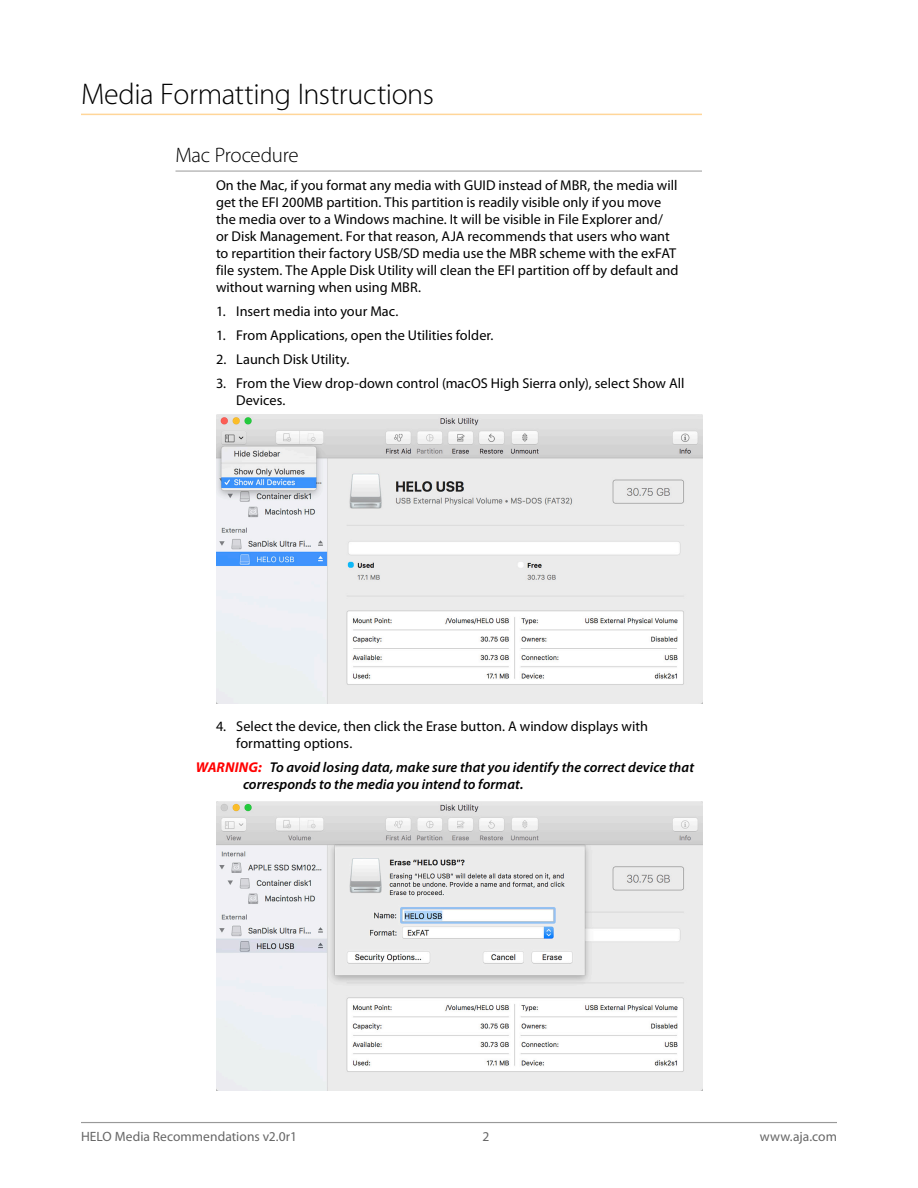
<style>
.page{position:relative;width:918px;height:1188px;background:#fff}
.page>*{position:absolute;margin:0;border:0;box-sizing:border-box;transform-origin:0 0}
._1Head{font:300 30px "Myriad Pro";letter-spacing:-.015em;color:#000}
._3Head{font:300 21px "Myriad Pro";letter-spacing:-.015em;color:#000}
.Body{font:14.25px/17.1px "Myriad Pro";color:#000}
.WARNING{font:italic 600 14.25px/17.1px "Myriad Pro";letter-spacing:.005em;color:#000}
.t1{font:13.5px "Myriad Pro";letter-spacing:.005em;color:#666}
.s1{font-weight:700;color:#f00}
</style>
<div class="page">
<hr style="left:81px;top:1122px;width:756px;height:1px;background:#999">
<hr style="left:81px;top:114px;width:621px;height:1px;background:#ffd699">
<hr style="left:176px;top:171px;width:526px;height:1px;background:#999">
<img style="left:216px;top:414px;width:486px;height:290px">
<img style="left:216px;top:802px;width:486px;height:289px">
<p class="_1Head" style="left:81px;top:77px;width:354px">Media Formatting Instructions</p>
<p class="_3Head" style="left:176px;top:144px;width:125px">Mac Procedure</p>
<p class="Body" style="left:216px;top:176px;width:464px">On the Mac, if you format any media with GUID instead of MBR, the media will get the EFI 200MB partition. This partition is readily visible only if you move the media over to a Windows machine. It will be visible in File Explorer and/ or Disk Management. For that reason, AJA recommends that users who want to repartition their factory USB/SD media use the MBR scheme with the exFAT file system. The Apple Disk Utility will clean the EFI partition off by default and without warning when using MBR.</p>
<p class="Body" style="left:216px;top:303px;width:184px">1. Insert media into your Mac.</p>
<p class="Body" style="left:216px;top:326px;width:279px">1. From Applications, open the Utilities folder.</p>
<p class="Body" style="left:216px;top:350px;width:135px">2. Launch Disk Utility.</p>
<p class="Body" style="left:236px;top:374px;width:450px;text-indent:-20px">3. From the View drop-down control (macOS High Sierra only), select Show All<br>Devices.</p>
<p class="Body" style="left:236px;top:717px;width:413px;text-indent:-20px">4. Select the device, then click the Erase button. A window displays with formatting options.</p>
<p class="WARNING" style="left:243px;top:758px;width:453px;text-indent:-47px"><span class="s1">WARNING:</span> To avoid losing data, make sure that you identify the correct device that corresponds to the media you intend to format.</p>
<p class="t1" style="left:81px;top:1128px;width:217px">HELO Media Recommendations v2.0r1</p>
<p class="t1" style="left:483px;top:1128px;width:8px">2</p>
<p class="t1" style="left:760px;top:1128px;width:79px">www.aja.com</p>
</div>
